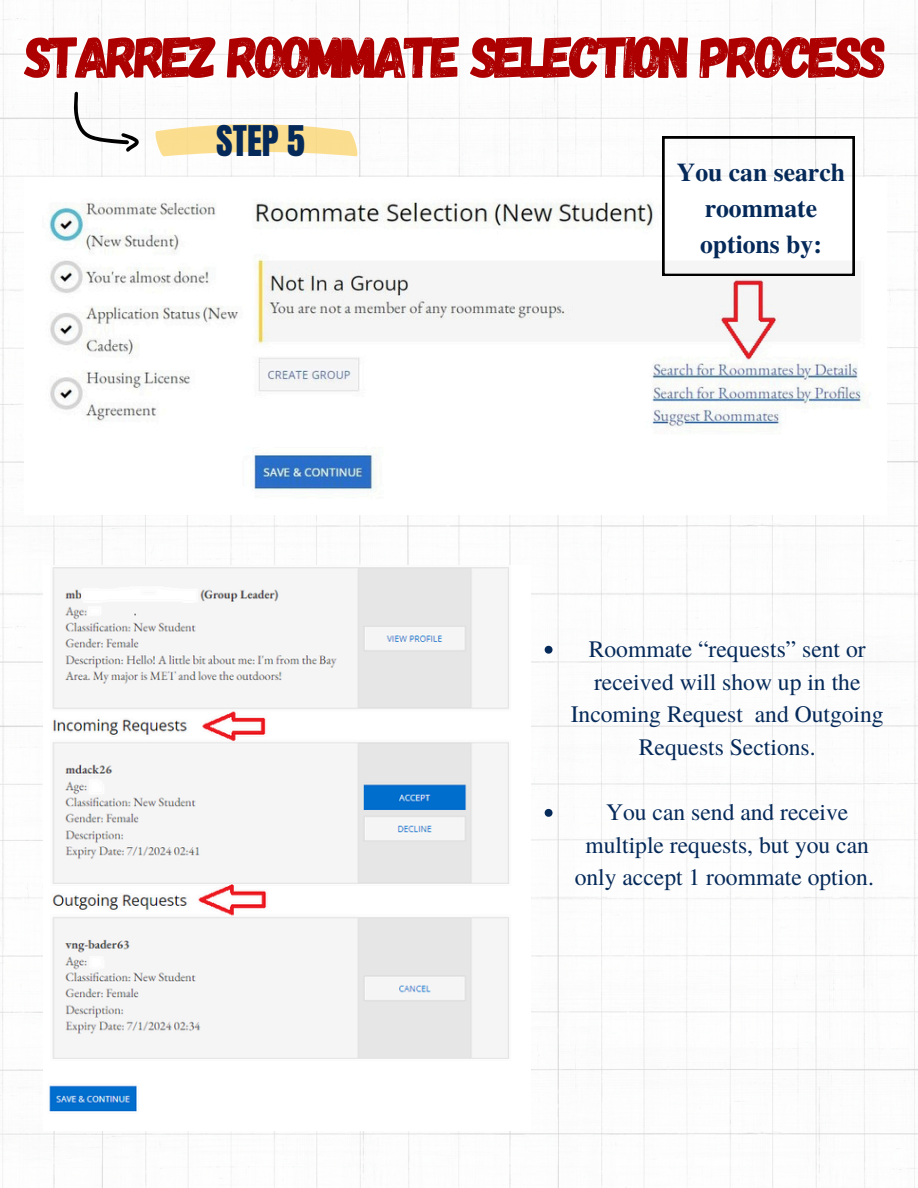
<style>
.page{position:relative;width:918px;height:1188px;background:#fff}
.page>*{position:absolute;margin:0;border:0;box-sizing:border-box;transform-origin:0 0}
.t1{font:58.5px "Gagalin";letter-spacing:-.07em;color:#ad0000}
.t2{font:36px "Anton";color:#052959}
.t3{font:700 25.65px/36px "Te X Gyre Termes";color:#052959;text-align:center}
.t4{font:23.55px/32.7px "Te X Gyre Termes";color:#052959;text-align:center}
</style>
<div class="page">
<img style="left:0;top:0;width:918px;height:1188px">
<svg style="left:74px;top:92px;width:65px;height:59px"></svg>
<svg style="left:155px;top:124px;width:203px;height:32px"></svg>
<img style="left:25px;top:178px;width:861px;height:336px">
<svg style="left:662px;top:137px;width:193px;height:139px"></svg>
<img style="left:43px;top:566px;width:488px;height:564px">
<svg style="left:545px;top:646px;width:8px;height:8px"></svg>
<svg style="left:545px;top:809px;width:8px;height:8px"></svg>
<h3 class="t1" style="left:25px;top:19px;width:864px">STARREZ ROOMMATE SELECTION PROCESS</h3>
<p class="t2" style="left:216px;top:115px;width:90px">STEP 5</p>
<h2 class="t3" style="left:677px;top:153px;width:170px">You can search roommate options by:</h2>
<p class="t4" style="left:571px;top:632px;width:314px">Roommate “requests” sent or received will show up in the<br>Incoming Request and Outgoing<br>Requests Sections.</p>
<p class="t4" style="left:575px;top:795px;width:301px">You can send and receive multiple requests, but you can only accept 1 roommate option.</p>
</div>
